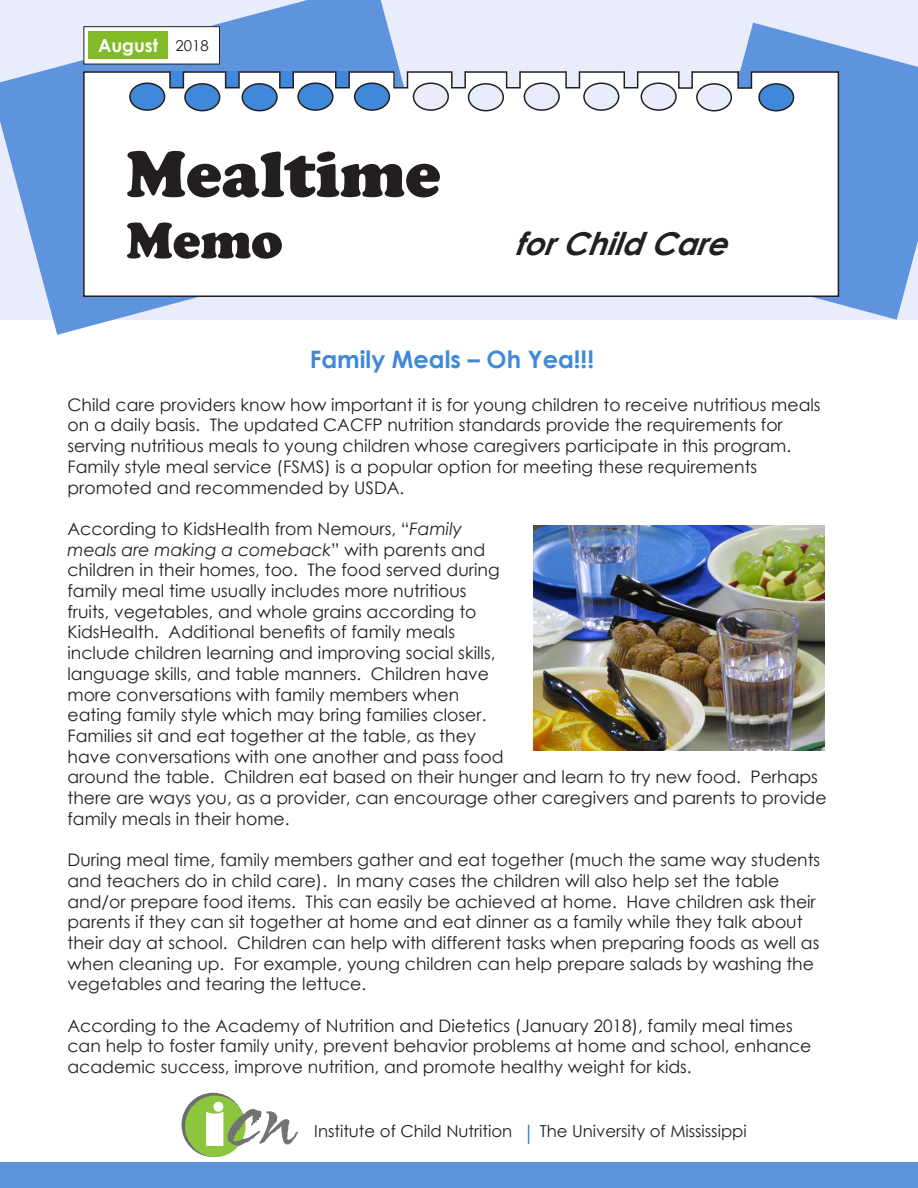
<style>
.page{position:relative;width:918px;height:1188px;background:#fff}
.page>*{position:absolute;margin:0;border:0;box-sizing:border-box;transform-origin:0 0}
.t1{font:900 67.5px "Cooper";color:#231f20}
.t2{font:800 58.35px "Gill Sans";color:#fff}
.t3{font:900 52.5px "Cooper";color:#231f20}
.t4{font:italic 700 31.5px "Century Gothic";color:#231f20}
.t5{font:700 24px "Century Gothic";color:#3f88da}
.t6{font:700 18px "Century Gothic";color:#fff}
.t7{font:17.25px/20.7px "Century Gothic";color:#231f20}
.t8{font:16.5px "Century Gothic";color:#231f20}
.s1{font-weight:400;font-size:15px;color:#231f20}
.s2{font-style:italic}
</style>
<div class="page">
<div style="left:0;top:0;width:918px;height:320px;background:#e9ecfa"></div>
<svg style="left:0;top:0;width:400px;height:335px;fill:#5e94de"></svg>
<div style="left:0;top:1163px;width:918px;height:25px;background:#5e94de"></div>
<svg style="left:740px;top:23px;width:178px;height:297px;fill:#5e94de"></svg>
<svg style="left:528px;top:1125px;width:1px;height:19px"></svg>
<div style="left:182px;top:1093px;width:63px;height:64px;background:#6c6d70;border-radius:50%"></div>
<div style="left:185px;top:1095px;width:61px;height:62px;background:#8bc63e;border-radius:50%"></div>
<svg style="left:228px;top:1109px;width:70px;height:37px"></svg>
<div style="left:82px;top:71px;width:758px;height:227px;background:#fff"></div>
<hr style="left:182px;top:71px;width:44px;height:2px;background:#231f20">
<div style="left:130px;top:83px;width:35px;height:27px;background:#3f88da;border-radius:50%"></div>
<div style="left:129px;top:82px;width:36px;height:29px;border:2px solid #231f20;border-radius:50%"></div>
<div style="left:185px;top:84px;width:35px;height:27px;background:#3f88da;border-radius:50%"></div>
<div style="left:184px;top:83px;width:36px;height:28px;border:2px solid #231f20;border-radius:50%"></div>
<div style="left:242px;top:84px;width:35px;height:27px;background:#3f88da;border-radius:50%"></div>
<div style="left:242px;top:83px;width:36px;height:28px;border:2px solid #231f20;border-radius:50%"></div>
<div style="left:298px;top:83px;width:35px;height:27px;background:#3f88da;border-radius:50%"></div>
<div style="left:297px;top:82px;width:37px;height:29px;border:2px solid #231f20;border-radius:50%"></div>
<div style="left:355px;top:83px;width:34px;height:27px;background:#3f88da;border-radius:50%"></div>
<div style="left:354px;top:82px;width:36px;height:29px;border:2px solid #231f20;border-radius:50%"></div>
<div style="left:414px;top:83px;width:34px;height:27px;background:#e9ecfa;border-radius:50%"></div>
<div style="left:413px;top:82px;width:36px;height:29px;border:2px solid #231f20;border-radius:50%"></div>
<div style="left:469px;top:84px;width:34px;height:27px;background:#e9ecfa;border-radius:50%"></div>
<div style="left:468px;top:83px;width:36px;height:28px;border:2px solid #231f20;border-radius:50%"></div>
<div style="left:524px;top:83px;width:35px;height:27px;background:#e9ecfa;border-radius:50%"></div>
<div style="left:524px;top:82px;width:36px;height:29px;border:2px solid #231f20;border-radius:50%"></div>
<div style="left:584px;top:83px;width:35px;height:27px;background:#e9ecfa;border-radius:50%"></div>
<div style="left:583px;top:82px;width:36px;height:29px;border:2px solid #231f20;border-radius:50%"></div>
<div style="left:641px;top:83px;width:35px;height:27px;background:#e9ecfa;border-radius:50%"></div>
<div style="left:641px;top:82px;width:36px;height:29px;border:2px solid #231f20;border-radius:50%"></div>
<div style="left:170px;top:71px;width:13px;height:17px;background:#3f88da"></div>
<div style="left:169px;top:71px;width:15px;height:17px;border:2px solid #231f20"></div>
<div style="left:226px;top:71px;width:13px;height:17px;background:#3f88da"></div>
<div style="left:225px;top:71px;width:15px;height:17px;border:2px solid #231f20"></div>
<div style="left:280px;top:71px;width:13px;height:17px;background:#3f88da"></div>
<div style="left:279px;top:71px;width:15px;height:17px;border:2px solid #231f20"></div>
<div style="left:336px;top:71px;width:13px;height:17px;background:#3f88da"></div>
<div style="left:335px;top:71px;width:15px;height:17px;border:2px solid #231f20"></div>
<div style="left:394px;top:71px;width:13px;height:17px;background:#e9ecfa"></div>
<div style="left:393px;top:71px;width:15px;height:17px;border:2px solid #231f20"></div>
<div style="left:566px;top:71px;width:13px;height:17px;background:#e9ecfa"></div>
<div style="left:565px;top:71px;width:15px;height:17px;border:2px solid #231f20"></div>
<div style="left:507px;top:71px;width:13px;height:17px;background:#e9ecfa"></div>
<div style="left:506px;top:71px;width:15px;height:17px;border:2px solid #231f20"></div>
<div style="left:452px;top:71px;width:13px;height:17px;background:#e9ecfa"></div>
<div style="left:451px;top:71px;width:15px;height:17px;border:2px solid #231f20"></div>
<div style="left:624px;top:71px;width:14px;height:17px;background:#e9ecfa"></div>
<div style="left:624px;top:71px;width:14px;height:17px;border:2px solid #231f20"></div>
<div style="left:84px;top:27px;width:135px;height:37px;background:#fff"></div>
<div style="left:84px;top:26px;width:136px;height:38px;border:1px solid #231f20"></div>
<div style="left:89px;top:32px;width:79px;height:27px;background:#82bb27"></div>
<svg style="left:395px;top:71px;width:9px;height:16px"></svg>
<div style="left:679px;top:71px;width:13px;height:17px;background:#e9ecfa"></div>
<div style="left:678px;top:71px;width:15px;height:18px;border:2px solid #231f20"></div>
<div style="left:697px;top:84px;width:34px;height:27px;background:#e9ecfa;border-radius:50%"></div>
<div style="left:696px;top:83px;width:36px;height:28px;border:2px solid #231f20;border-radius:50%"></div>
<div style="left:738px;top:71px;width:13px;height:17px;background:#5b94de"></div>
<div style="left:737px;top:71px;width:15px;height:18px;border:2px solid #231f20"></div>
<div style="left:759px;top:84px;width:35px;height:27px;background:#3f88da;border-radius:50%"></div>
<div style="left:758px;top:83px;width:36px;height:28px;border:2px solid #231f20;border-radius:50%"></div>
<img style="left:534px;top:526px;width:291px;height:225px">
<p class="t6" style="left:98px;top:32px;width:112px">August <span class="s1">2018</span></p>
<h1 class="t1" style="left:126px;top:135px;width:316px">Mealtime</h1>
<h3 class="t3" style="left:126px;top:210px;width:158px">Memo</h3>
<h3 class="t4" style="left:514px;top:219px;width:230px">forChildCare</h3>
<p class="t5" style="left:310px;top:342px;width:286px">Family Meals – Oh Yea!!!</p>
<p class="t7" style="left:68px;top:394px;width:755px">Child care providers know how important it is for young children to receive nutritious meals on a daily basis. The updated CACFP nutrition standards provide the requirements for serving nutritious meals to young children whose caregivers participate in this program.<br>Family style meal service (FSMS) is a popular option for meeting these requirements promoted and recommended by USDA.</p>
<p class="t7" style="left:68px;top:518px;width:761px">According to KidsHealth from Nemours, “<span class="s2">Family<br>meals are making a comeback</span>” with parents and<br>children in their homes, too. The food served during<br>family meal time usually includes more nutritious<br>fruits, vegetables, and whole grains according to<br>KidsHealth. Additional benefits of family meals<br>include children learning and improving social skills,<br>language skills, and table manners. Children have<br>more conversations with family members when<br>eating family style which may bring families closer.<br>Families sit and eat together at the table, as they<br>have conversations with one another and pass food<br>around the table. Children eat based on their hunger and learn to try new food. Perhaps there are ways you, as a provider, can encourage other caregivers and parents to provide family meals in their home.</p>
<p class="t7" style="left:68px;top:849px;width:754px">During meal time, family members gather and eat together (much the same way students and teachers do in child care). In many cases the children will also help set the table and/or prepare food items. This can easily be achieved at home. Have children ask their parents if they can sit together at home and eat dinner as a family while they talk about their day at school. Children can help with different tasks when preparing foods as well as when cleaning up. For example, young children can help prepare salads by washing the vegetables and tearing the lettuce.</p>
<p class="t7" style="left:68px;top:1015px;width:745px">According to the Academy of Nutrition and Dietetics (January 2018), family meal times can help to foster family unity, prevent behavior problems at home and school, enhance academic success, improve nutrition, and promote healthy weight for kids.</p>
<h2 class="t2" style="left:203px;top:1088px;width:25px">i</h2>
<p class="t8" style="left:314px;top:1119px;width:199px">Institute of Child Nutrition</p>
<p class="t8" style="left:540px;top:1119px;width:209px">The University of Mississippi</p>
</div>
